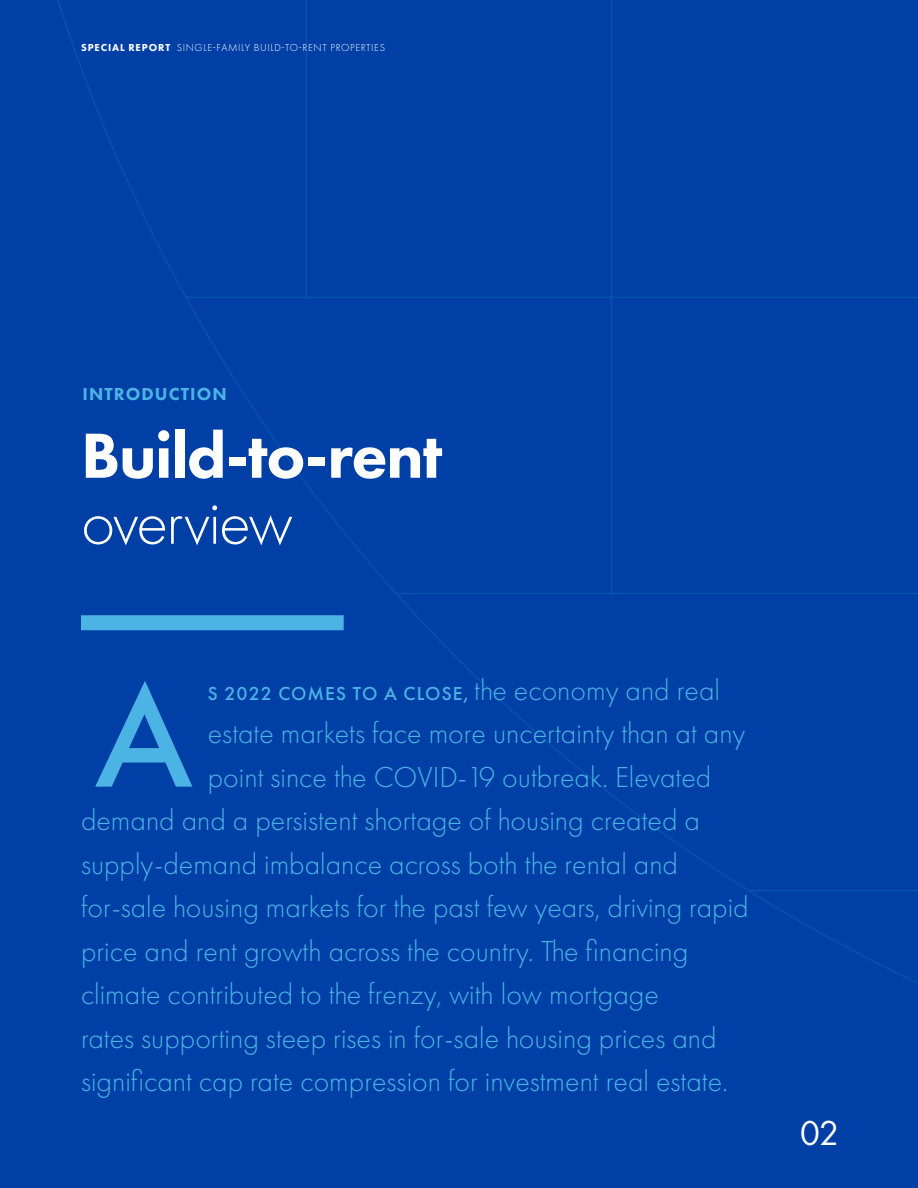
<style>
.page{position:relative;width:918px;height:1188px;background:#0040a6}
.page>*{position:absolute;margin:0;border:0;box-sizing:border-box;transform-origin:0 0}
.t1{font:500 150px "Futura PT";color:#4cb4e5}
.t2{font:800 66px "Futura PT";letter-spacing:-.02em;color:#fff}
.t3{font:300 66px "Futura PT";letter-spacing:-.03em;color:#fff}
.t4{font:36px "Futura PT";color:#fff}
.t5{font:300 30px "Futura PT";color:#4cb4e5}
.t6{font:500 19.5px "Futura PT";letter-spacing:.05em;color:#4cb4e5}
.t7{font:800 18px "Futura PT";letter-spacing:.06em;color:#4cb4e5}
.t8{font:300 10.5px "Futura PT";letter-spacing:.06em;color:#fff}
.s1{font-weight:800}
.s2{font-weight:300;font-size:30px}
</style>
<div class="page">
<div style="left:81px;top:615px;width:263px;height:15px;background:#4cb4e5"></div>
<p class="t8" style="left:81px;top:42px;width:306px"><span class="s1">SPECIAL REPORT</span> SINGLE-FAMILY BUILD-TO-RENT PROPERTIES</p>
<p class="t7" style="left:83px;top:383px;width:146px">INTRODUCTION</p>
<h2 class="t2" style="left:81px;top:414px;width:363px">Build-to-rent</h2>
<h2 class="t3" style="left:81px;top:484px;width:213px">overview</h2>
<h1 class="t1" style="left:95px;top:646px;width:100px">A</h1>
<p class="t6" style="left:208px;top:681px;width:514px">S 2022 COMES TO A CLOSE, <span class="s2">the economy and real</span></p>
<p class="t5" style="left:208px;top:716px;width:539px">estate markets face more uncertainty than at any</p>
<p class="t5" style="left:208px;top:760px;width:505px">point since the COVID-19 outbreak. Elevated</p>
<p class="t5" style="left:81px;top:803px;width:621px">demand and a persistent shortage of housing created a</p>
<p class="t5" style="left:81px;top:847px;width:599px">supply-demand imbalance across both the rental and</p>
<p class="t5" style="left:81px;top:890px;width:669px">for-sale housing markets for the past few years, driving rapid</p>
<p class="t5" style="left:81px;top:934px;width:609px">price and rent growth across the country. The financing</p>
<p class="t5" style="left:81px;top:977px;width:580px">climate contributed to the frenzy, with low mortgage</p>
<p class="t5" style="left:81px;top:1021px;width:637px">rates supporting steep rises in for-sale housing prices and</p>
<p class="t5" style="left:81px;top:1064px;width:649px">significant cap rate compression for investment real estate.</p>
<p class="t4" style="left:800px;top:1111px;width:38px">02</p>
</div>
